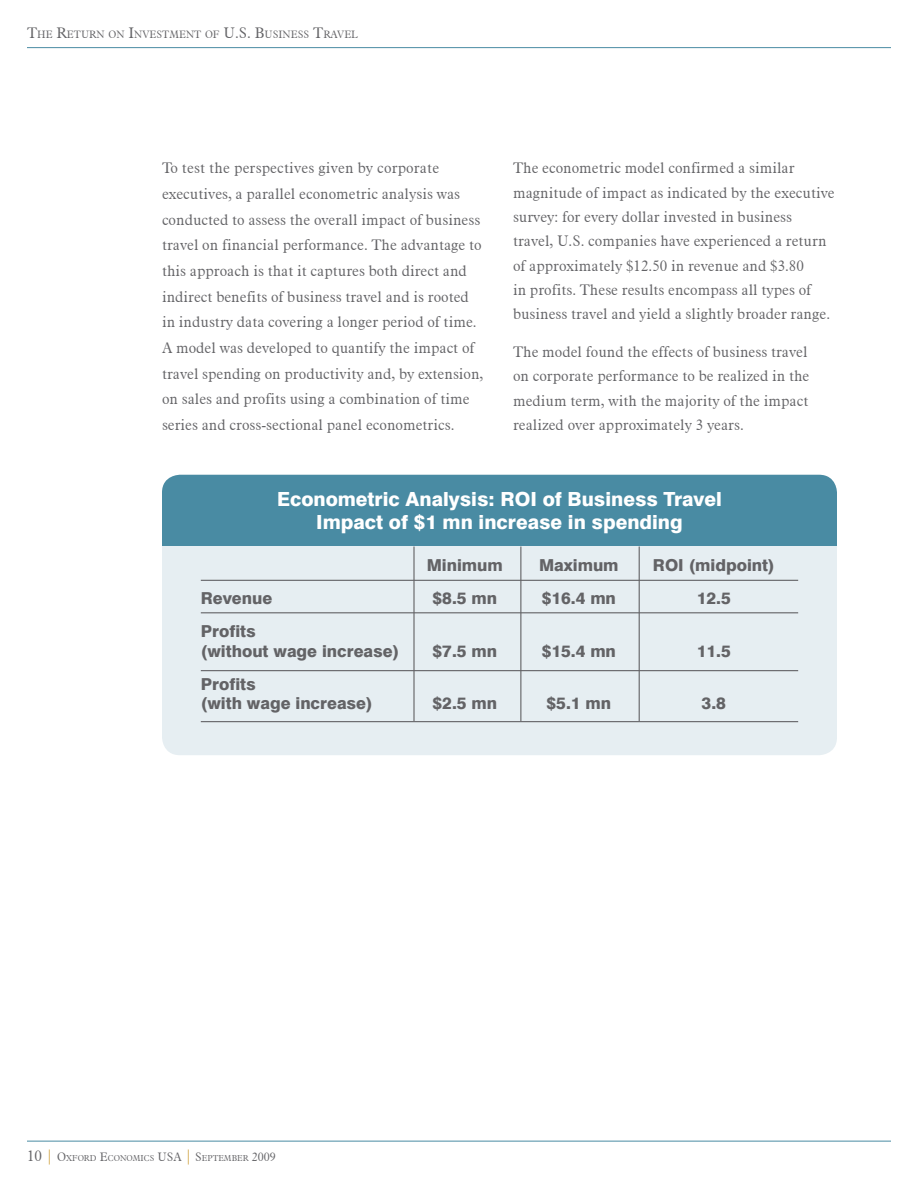
<style>
.page{position:relative;width:918px;height:1188px;background:#fff}
.page>*{position:absolute;margin:0;border:0;box-sizing:border-box;transform-origin:0 0}
.t1{font:800 19.5px/23.2px "Swiss 721 BT";color:#fff;text-align:center}
.t2{font:800 16.5px/19.5px "Swiss 721 BT";color:#636366}
.t3{font:300 15px/25.7px "Aldine 721 BT";color:#636366}
.t4{font:300 10.5px "Aldine 721 BT";color:#636366}
.t5{font:300 8.4px "Aldine 721 BT";color:#636366}
.s1{font-size:15px}
.s2{font-size:15px;color:#d6ae57}
.s3{font-size:12px}
</style>
<div class="page">
<hr style="left:27px;top:1141px;width:864px;height:1px;background:#498ba3">
<hr style="left:27px;top:47px;width:864px;height:1px;background:#498ba3">
<div style="left:162px;top:475px;width:675px;height:280px;background:#e6eef2;border-radius:18px"></div>
<div style="left:162px;top:475px;width:675px;height:71px;background:#498ba3"></div>
<hr style="left:201px;top:580px;width:597px;height:1px;background:#636366">
<hr style="left:201px;top:612px;width:597px;height:1px;background:#636366">
<hr style="left:201px;top:670px;width:597px;height:1px;background:#636366">
<hr style="left:201px;top:721px;width:597px;height:1px;background:#636366">
<hr style="left:413px;top:547px;width:2px;height:174px;background:#636366">
<hr style="left:520px;top:547px;width:1px;height:174px;background:#636366">
<hr style="left:639px;top:547px;width:1px;height:174px;background:#636366">
<p class="t4" style="left:27px;top:28px;width:333px"><span class="s1">T</span>HE <span class="s1">R</span>ETURN ON <span class="s1">I</span>NVESTMENT OF <span class="s1">U.S. B</span>USINESS <span class="s1">T</span>RAVEL</p>
<p class="t3" style="left:162px;top:155px;width:323px">To test the perspectives given by corporate executives, a parallel econometric analysis was conducted to assess the overall impact of business travel on financial performance. The advantage to this approach is that it captures both direct and indirect benefits of business travel and is rooted in industry data covering a longer period of time.<br>A model was developed to quantify the impact of travel spending on productivity and, by extension, on sales and profits using a combination of time series and cross-sectional panel econometrics.</p>
<p class="t3" style="left:513px;top:156px;width:323px;line-height:24.3px">The econometric model confirmed a similar magnitude of impact as indicated by the executive survey: for every dollar invested in business travel, U.S. companies have experienced a return of approximately $12.50 in revenue and $3.80<br>in profits. These results encompass all types of business travel and yield a slightly broader range.</p>
<p class="t3" style="left:513px;top:340px;width:298px;line-height:24.3px">The model found the effects of business travel on corporate performance to be realized in the medium term, with the majority of the impact realized over approximately 3 years.</p>
<h1 class="t1" style="left:277px;top:487px;width:446px">Econometric Analysis: ROI of Business Travel<br>Impact of $1 mn increase in spending</h1>
<p class="t2" style="left:427px;top:555px;width:78px">Minimum</p>
<p class="t2" style="left:539px;top:555px;width:81px">Maximum</p>
<p class="t2" style="left:653px;top:555px;width:123px">ROI (midpoint)</p>
<p class="t2" style="left:201px;top:588px;width:73px">Revenue</p>
<p class="t2" style="left:433px;top:588px;width:66px">$8.5 mn</p>
<p class="t2" style="left:542px;top:588px;width:76px">$16.4 mn</p>
<p class="t2" style="left:697px;top:588px;width:36px">12.5</p>
<p class="t2" style="left:201px;top:621px;width:200px">Profits<br>(without wage increase)</p>
<p class="t2" style="left:433px;top:641px;width:66px">$7.5 mn</p>
<p class="t2" style="left:542px;top:641px;width:76px">$15.4 mn</p>
<p class="t2" style="left:697px;top:641px;width:36px">11.5</p>
<p class="t2" style="left:201px;top:674px;width:173px">Profits<br>(with wage increase)</p>
<p class="t2" style="left:433px;top:693px;width:66px">$2.5 mn</p>
<p class="t2" style="left:547px;top:693px;width:66px">$5.1 mn</p>
<p class="t2" style="left:702px;top:693px;width:26px">3.8</p>
<p class="t5" style="left:27px;top:1153px;width:250px"><span class="s1">10</span> <span class="s2">|</span> <span class="s3">O</span>XFORD <span class="s3">E</span>CONOMICS <span class="s3">USA</span> <span class="s2">|</span> <span class="s3">S</span>EPTEMBER <span class="s3">2009</span></p>
</div>
